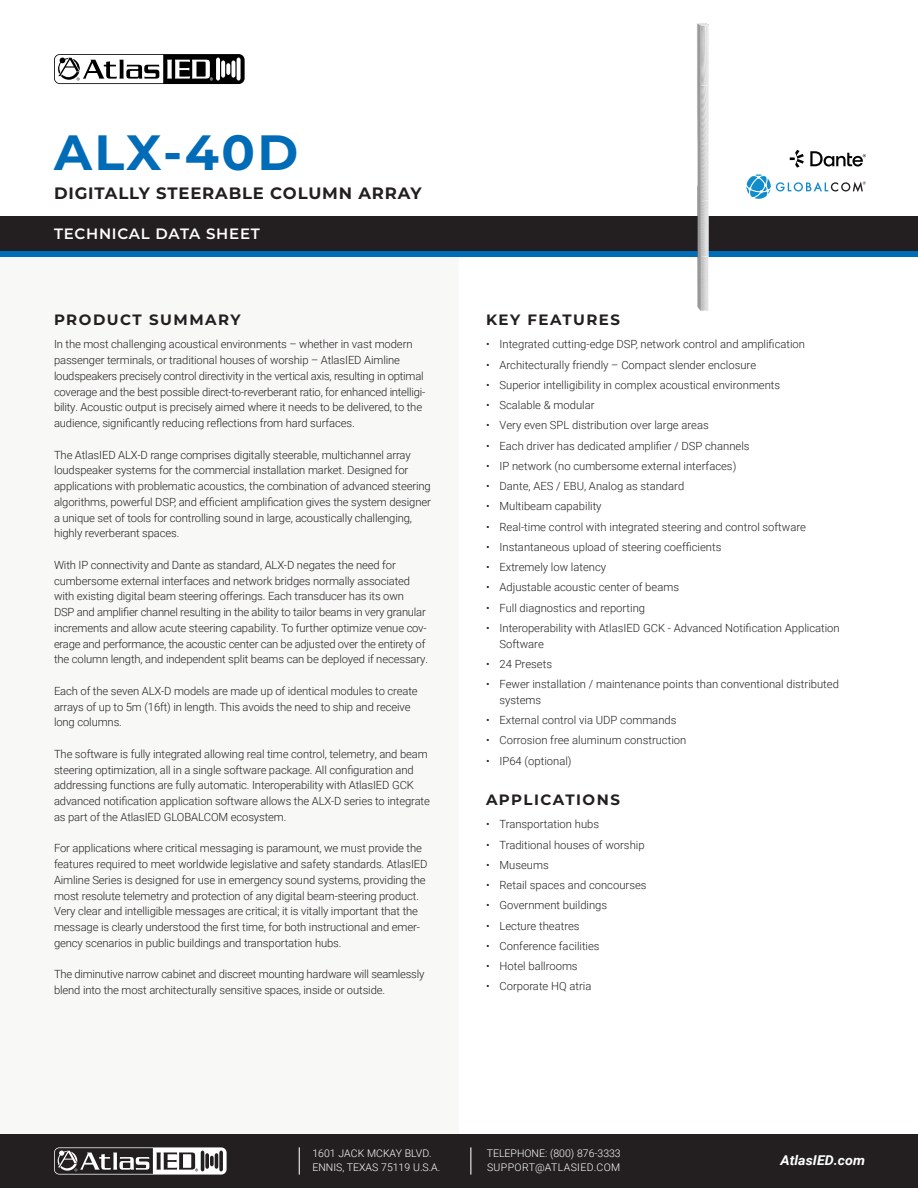
<style>
.page{position:relative;width:918px;height:1188px;background:#fff}
.page>*{position:absolute;margin:0;border:0;box-sizing:border-box;transform-origin:0 0}
.t1{font:700 49.5px "Montserrat";letter-spacing:.05em;color:#006cb7}
.t2{font:700 16.5px "Montserrat";letter-spacing:.05em;color:#231f20}
.t3{font:700 15px "Montserrat";letter-spacing:.1em;color:#231f20}
.t4{font:600 15px "Montserrat";letter-spacing:.05em;color:#fff}
.t5{font:italic 700 13.5px "Roboto";color:#fff;scale:1.05 1}
.Bullet_point_text{font:300 11.25px/15.8px "Roboto";letter-spacing:-.01em;color:#231f20}
.t6{font:300 10.5px/13.5px "Roboto";color:#fff}
.t7{font:300 10.5px "Roboto";letter-spacing:.035em;color:#fff}
</style>
<div class="page">
<div style="left:0;top:237px;width:459px;height:910px;background:#f8f8f7"></div>
<div style="left:0;top:216px;width:918px;height:40px;background:#231f20"></div>
<div style="left:0;top:251px;width:918px;height:5px;background:#006cb7"></div>
<svg style="left:54px;top:54px;width:191px;height:30px"></svg>
<div style="left:0;top:1134px;width:918px;height:54px;background:#231f20"></div>
<svg style="left:54px;top:1147px;width:173px;height:28px"></svg>
<svg style="left:299px;top:1147px;width:1px;height:28px"></svg>
<svg style="left:470px;top:1147px;width:1px;height:28px"></svg>
<img style="left:677px;top:23px;width:49px;height:288px">
<svg style="left:746px;top:174px;width:120px;height:25px"></svg>
<svg style="left:790px;top:150px;width:14px;height:18px"></svg>
<svg style="left:810px;top:151px;width:56px;height:16px"></svg>
<p class="t1" style="left:54px;top:117px;width:246px">ALX-40D</p>
<p class="t2" style="left:54px;top:181px;width:369px">DIGITALLY STEERABLE COLUMN ARRAY</p>
<h3 class="t4" style="left:54px;top:223px;width:207px">TECHNICAL DATA SHEET</h3>
<p class="t3" style="left:54px;top:309px;width:188px">PRODUCT SUMMARY</p>
<p class="Bullet_point_text" style="left:54px;top:336px;width:373px">In the most challenging acoustical environments – whether in vast modern passenger terminals, or traditional houses of worship – AtlasIED Aimline loudspeakers precisely control directivity in the vertical axis, resulting in optimal coverage and the best possible direct-to-reverberant ratio, for enhanced intelligi&shy;bility. Acoustic output is precisely aimed where it needs to be delivered, to the audience, significantly reducing reflections from hard surfaces.</p>
<p class="Bullet_point_text" style="left:54px;top:446px;width:378px">The AtlasIED ALX-D range comprises digitally steerable, multichannel array loudspeaker systems for the commercial installation market. Designed for applications with problematic acoustics, the combination of advanced steering algorithms, powerful DSP, and efficient amplification gives the system designer a unique set of tools for controlling sound in large, acoustically challenging, highly reverberant spaces.</p>
<p class="Bullet_point_text" style="left:54px;top:557px;width:376px">With IP connectivity and Dante as standard, ALX-D negates the need for cumbersome external interfaces and network bridges normally associated with existing digital beam steering offerings. Each transducer has its own<br>DSP and amplifier channel resulting in the ability to tailor beams in very granular increments and allow acute steering capability. To further optimize venue cov&shy;erage and performance, the acoustic center can be adjusted over the entirety of the column length, and independent split beams can be deployed if necessary.</p>
<p class="Bullet_point_text" style="left:54px;top:683px;width:365px">Each of the seven ALX-D models are made up of identical modules to create arrays of up to 5m (16ft) in length. This avoids the need to ship and receive long columns.</p>
<p class="Bullet_point_text" style="left:54px;top:746px;width:377px">The software is fully integrated allowing real time control, telemetry, and beam steering optimization, all in a single software package. All configuration and addressing functions are fully automatic. Interoperability with AtlasIED GCK advanced notification application software allows the ALX-D series to integrate as part of the AtlasIED GLOBALCOM ecosystem.</p>
<p class="Bullet_point_text" style="left:54px;top:840px;width:375px">For applications where critical messaging is paramount, we must provide the features required to meet worldwide legislative and safety standards. AtlasIED Aimline Series is designed for use in emergency sound systems, providing the most resolute telemetry and protection of any digital beam-steering product.<br>Very clear and intelligible messages are critical; it is vitally important that the message is clearly understood the first time, for both instructional and emer&shy;gency scenarios in public buildings and transportation hubs.</p>
<p class="Bullet_point_text" style="left:54px;top:966px;width:372px">The diminutive narrow cabinet and discreet mounting hardware will seamlessly blend into the most architecturally sensitive spaces, inside or outside.</p>
<p class="t3" style="left:486px;top:309px;width:136px">KEY FEATURES</p>
<p class="Bullet_point_text" style="left:486px;top:336px;width:321px">• Integrated cutting-edge DSP, network control and amplification</p>
<p class="Bullet_point_text" style="left:486px;top:356px;width:272px">• Architecturally friendly – Compact slender enclosure</p>
<p class="Bullet_point_text" style="left:486px;top:377px;width:296px">• Superior intelligibility in complex acoustical environments</p>
<p class="Bullet_point_text" style="left:486px;top:397px;width:110px">• Scalable &amp; modular</p>
<p class="Bullet_point_text" style="left:486px;top:417px;width:224px">• Very even SPL distribution over large areas</p>
<p class="Bullet_point_text" style="left:486px;top:437px;width:265px">• Each driver has dedicated amplifier / DSP channels</p>
<p class="Bullet_point_text" style="left:486px;top:458px;width:252px">• IP network (no cumbersome external interfaces)</p>
<p class="Bullet_point_text" style="left:486px;top:478px;width:200px">• Dante, AES / EBU, Analog as standard</p>
<p class="Bullet_point_text" style="left:486px;top:498px;width:117px">• Multibeam capability</p>
<p class="Bullet_point_text" style="left:486px;top:518px;width:322px">• Real-time control with integrated steering and control software</p>
<p class="Bullet_point_text" style="left:486px;top:539px;width:237px">• Instantaneous upload of steering coefficients</p>
<p class="Bullet_point_text" style="left:486px;top:559px;width:122px">• Extremely low latency</p>
<p class="Bullet_point_text" style="left:486px;top:579px;width:195px">• Adjustable acoustic center of beams</p>
<p class="Bullet_point_text" style="left:486px;top:599px;width:161px">• Full diagnostics and reporting</p>
<p class="Bullet_point_text" style="left:500px;top:620px;width:342px;text-indent:-14px">• Interoperability with AtlasIED GCK - Advanced Notification Application<br>Software</p>
<p class="Bullet_point_text" style="left:486px;top:656px;width:68px">• 24 Presets</p>
<p class="Bullet_point_text" style="left:500px;top:676px;width:341px;text-indent:-14px">• Fewer installation / maintenance points than conventional distributed systems</p>
<p class="Bullet_point_text" style="left:486px;top:712px;width:192px">• External control via UDP commands</p>
<p class="Bullet_point_text" style="left:486px;top:732px;width:202px">• Corrosion free aluminum construction</p>
<p class="Bullet_point_text" style="left:486px;top:752px;width:87px">• IP64 (optional)</p>
<p class="t3" style="left:486px;top:789px;width:135px">APPLICATIONS</p>
<p class="Bullet_point_text" style="left:486px;top:816px;width:115px">• Transportation hubs</p>
<p class="Bullet_point_text" style="left:486px;top:836px;width:160px">• Traditional houses of worship</p>
<p class="Bullet_point_text" style="left:486px;top:857px;width:64px">• Museums</p>
<p class="Bullet_point_text" style="left:486px;top:877px;width:162px">• Retail spaces and concourses</p>
<p class="Bullet_point_text" style="left:486px;top:897px;width:123px">• Government buildings</p>
<p class="Bullet_point_text" style="left:486px;top:917px;width:95px">• Lecture theatres</p>
<p class="Bullet_point_text" style="left:486px;top:938px;width:115px">• Conference facilities</p>
<p class="Bullet_point_text" style="left:486px;top:958px;width:93px">• Hotel ballrooms</p>
<p class="Bullet_point_text" style="left:486px;top:978px;width:107px">• Corporate HQ atria</p>
<p class="t6" style="left:312px;top:1147px;width:129px">1601 JACK MCKAY BLVD.<br>ENNIS, TEXAS 75119 U.S.A.</p>
<p class="t6" style="left:487px;top:1147px;width:135px">TELEPHONE: (800) 876-3333</p>
<p class="t7" style="left:487px;top:1160px;width:135px">SUPPORT@ATLASIED.COM</p>
<p class="t5" style="left:781px;top:1151px;width:82px">AtlasIED.com</p>
</div>
